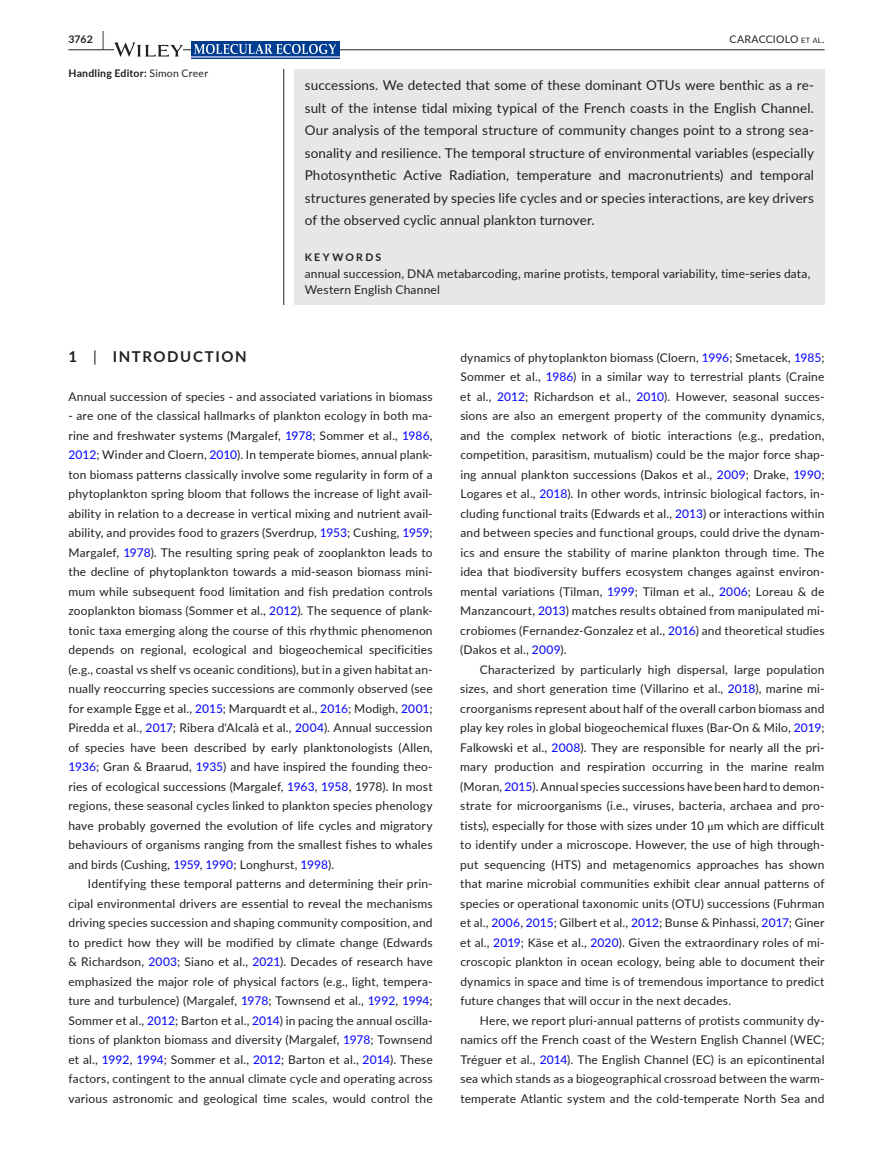
<style>
.page{position:relative;width:893px;height:1174px;background:#fff}
.page>*{position:absolute;margin:0;border:0;box-sizing:border-box;transform-origin:0 0}
.t1{font:700 15px "Lato";letter-spacing:.105em;color:#231f20}
.t2{font:13.5px/22.5px "Lato";letter-spacing:.01em;color:#231f20;text-align:justify}
.t3{font:12px/19.5px "Lato";letter-spacing:.015em;color:#231f20;text-align:justify}
.t4{font:700 10.5px "Lato";letter-spacing:.02em;color:#231f20}
.t5{font:10.5px "Lato";letter-spacing:.02em;color:#231f20}
.t6{font:700 10.5px "Lato";letter-spacing:.22em;color:#231f20}
.s1{font-size:19.5px}
.s2{font-size:7.35px}
.s3{font-style:inherit}
.s4{font-weight:400}
.s5{color:#00f}
.s6{font-family:"STIX"}
</style>
<div class="page">
<hr style="left:68px;top:49px;width:756px;height:1px;background:#231f20">
<svg style="left:114px;top:42px;width:69px;height:15px"></svg>
<svg style="left:191px;top:41px;width:148px;height:15px"></svg>
<img style="left:194px;top:45px;width:142px;height:8px">
<hr style="left:191px;top:56px;width:148px;height:2px;background:#96a6d0">
<div style="left:294px;top:69px;width:530px;height:236px;background:#e6e7e9"></div>
<hr style="left:283px;top:69px;width:1px;height:236px;background:#231f20">
<p class="t4" style="left:68px;top:31px;width:37px">3762 <span class="s1">|</span></p>
<p class="t5" style="left:730px;top:31px;width:96px">CARACCIOLO <span class="s2">et al</span><span class="s3">.</span></p>
<p class="t4" style="left:68px;top:66px;width:141px">Handling Editor: <span class="s4">Simon Creer</span></p>
<p class="t2" style="left:305px;top:74px;width:511px">successions. We detected that some of these dominant OTUs were benthic as a re&shy;sult of the intense tidal mixing typical of the French coasts in the English Channel.<br>Our analysis of the temporal structure of community changes point to a strong sea&shy;sonality and resilience. The temporal structure of environmental variables (especially Photosynthetic Active Radiation, temperature and macronutrients) and temporal structures generated by species life cycles and or species interactions, are key drivers of the observed cyclic annual plankton turnover.</p>
<p class="t6" style="left:305px;top:250px;width:78px">KEYWORDS</p>
<p class="t3" style="left:305px;top:265px;width:507px;line-height:16.5px">annual succession, DNA metabarcoding, marine protists, temporal variability, time-series data,<br>Western English Channel</p>
<p class="t1" style="left:68px;top:345px;width:180px">1 <span class="s4">|</span> INTRODUCTION</p>
<p class="t3" style="left:68px;top:386px;width:366px">Annual succession of species - and associated variations in biomass</p>
<p class="t3" style="left:68px;top:405px;width:366px">- are one of the classical hallmarks of plankton ecology in both ma&shy;rine and freshwater systems (Margalef, <span class="s5">1978</span>; Sommer et al., <span class="s5">1986</span>, <span class="s5">2012</span>; Winder and Cloern, <span class="s5">2010</span>). In temperate biomes, annual plank&shy;ton biomass patterns classically involve some regularity in form of a phytoplankton spring bloom that follows the increase of light avail&shy;ability in relation to a decrease in vertical mixing and nutrient avail&shy;ability, and provides food to grazers (Sverdrup, <span class="s5">1953</span>; Cushing, <span class="s5">1959</span>; Margalef, <span class="s5">1978</span>). The resulting spring peak of zooplankton leads to the decline of phytoplankton towards a mid-season biomass mini&shy;mum while subsequent food limitation and fish predation controls zooplankton biomass (Sommer et al., <span class="s5">2012</span>). The sequence of plank&shy;tonic taxa emerging along the course of this rhythmic phenomenon depends on regional, ecological and biogeochemical specificities (e.g., coastal vs shelf vs oceanic conditions), but in a given habitat an&shy;nually reoccurring species successions are commonly observed (see for example Egge et al., <span class="s5">2015</span>; Marquardt et al., <span class="s5">2016</span>; Modigh, <span class="s5">2001</span>; Piredda et al., <span class="s5">2017</span>; Ribera d'Alcalà et al., <span class="s5">2004</span>). Annual succession of species have been described by early planktonologists (Allen, <span class="s5">1936</span>; Gran &amp; Braarud, <span class="s5">1935</span>) and have inspired the founding theo&shy;ries of ecological successions (Margalef, <span class="s5">1963</span>, <span class="s5">1958</span>, 1978). In most regions, these seasonal cycles linked to plankton species phenology have probably governed the evolution of life cycles and migratory behaviours of organisms ranging from the smallest fishes to whales and birds (Cushing, <span class="s5">1959</span>, <span class="s5">1990</span>; Longhurst, <span class="s5">1998</span>).</p>
<p class="t3" style="left:68px;top:873px;width:366px;text-indent:20px">Identifying these temporal patterns and determining their prin&shy;cipal environmental drivers are essential to reveal the mechanisms driving species succession and shaping community composition, and to predict how they will be modified by climate change (Edwards &amp; Richardson, <span class="s5">2003</span>; Siano et al., <span class="s5">2021</span>). Decades of research have emphasized the major role of physical factors (e.g., light, tempera&shy;ture and turbulence) (Margalef, <span class="s5">1978</span>; Townsend et al., <span class="s5">1992</span>, <span class="s5">1994</span>; Sommer et al., <span class="s5">2012</span>; Barton et al., <span class="s5">2014</span>) in pacing the annual oscilla&shy;tions of plankton biomass and diversity (Margalef, <span class="s5">1978</span>; Townsend et al., <span class="s5">1992</span>, <span class="s5">1994</span>; Sommer et al., <span class="s5">2012</span>; Barton et al., <span class="s5">2014</span>). These factors, contingent to the annual climate cycle and operating across various astronomic and geological time scales, would control the</p>
<p class="t3" style="left:460px;top:347px;width:366px">dynamics of phytoplankton biomass (Cloern, <span class="s5">1996</span>; Smetacek, <span class="s5">1985</span>; Sommer et al., <span class="s5">1986</span>) in a similar way to terrestrial plants (Craine et al., <span class="s5">2012</span>; Richardson et al., <span class="s5">2010</span>). However, seasonal succes&shy;sions are also an emergent property of the community dynamics, and the complex network of biotic interactions (e.g., predation, competition, parasitism, mutualism) could be the major force shap&shy;ing annual plankton successions (Dakos et al., <span class="s5">2009</span>; Drake, <span class="s5">1990</span>; Logares et al., <span class="s5">2018</span>). In other words, intrinsic biological factors, in&shy;cluding functional traits (Edwards et al., <span class="s5">2013</span>) or interactions within and between species and functional groups, could drive the dynam&shy;ics and ensure the stability of marine plankton through time. The idea that biodiversity buffers ecosystem changes against environ&shy;mental variations (Tilman, <span class="s5">1999</span>; Tilman et al., <span class="s5">2006</span>; Loreau &amp; de Manzancourt, <span class="s5">2013</span>) matches results obtained from manipulated mi&shy;crobiomes (Fernandez-Gonzalez et al., <span class="s5">2016</span>) and theoretical studies (Dakos et al., <span class="s5">2009</span>).</p>
<p class="t3" style="left:460px;top:659px;width:366px;text-indent:20px">Characterized by particularly high dispersal, large population sizes, and short generation time (Villarino et al., <span class="s5">2018</span>), marine mi&shy;croorganisms represent about half of the overall carbon biomass and play key roles in global biogeochemical fluxes (Bar-On &amp; Milo, <span class="s5">2019</span>; Falkowski et al., <span class="s5">2008</span>). They are responsible for nearly all the pri&shy;mary production and respiration occurring in the marine realm (Moran, <span class="s5">2015</span>). Annual species successions have been hard to demon&shy;strate for microorganisms (i.e., viruses, bacteria, archaea and pro&shy;tists), especially for those with sizes under 10 <span class="s6">μ</span>m which are difficult to identify under a microscope. However, the use of high through&shy;put sequencing (HTS) and metagenomics approaches has shown that marine microbial communities exhibit clear annual patterns of species or operational taxonomic units (OTU) successions (Fuhrman et al., <span class="s5">2006</span>, <span class="s5">2015</span>; Gilbert et al., <span class="s5">2012</span>; Bunse &amp; Pinhassi, <span class="s5">2017</span>; Giner et al., <span class="s5">2019</span>; Käse et al., <span class="s5">2020</span>). Given the extraordinary roles of mi&shy;croscopic plankton in ocean ecology, being able to document their dynamics in space and time is of tremendous importance to predict future changes that will occur in the next decades.</p>
<p class="t3" style="left:460px;top:1010px;width:366px;text-indent:20px">Here, we report pluri-annual patterns of protists community dy&shy;namics off the French coast of the Western English Channel (WEC; Tréguer et al., <span class="s5">2014</span>). The English Channel (EC) is an epicontinental sea which stands as a biogeographical crossroad between the warm&shy;temperate Atlantic system and the cold-temperate North Sea and</p>
</div>
